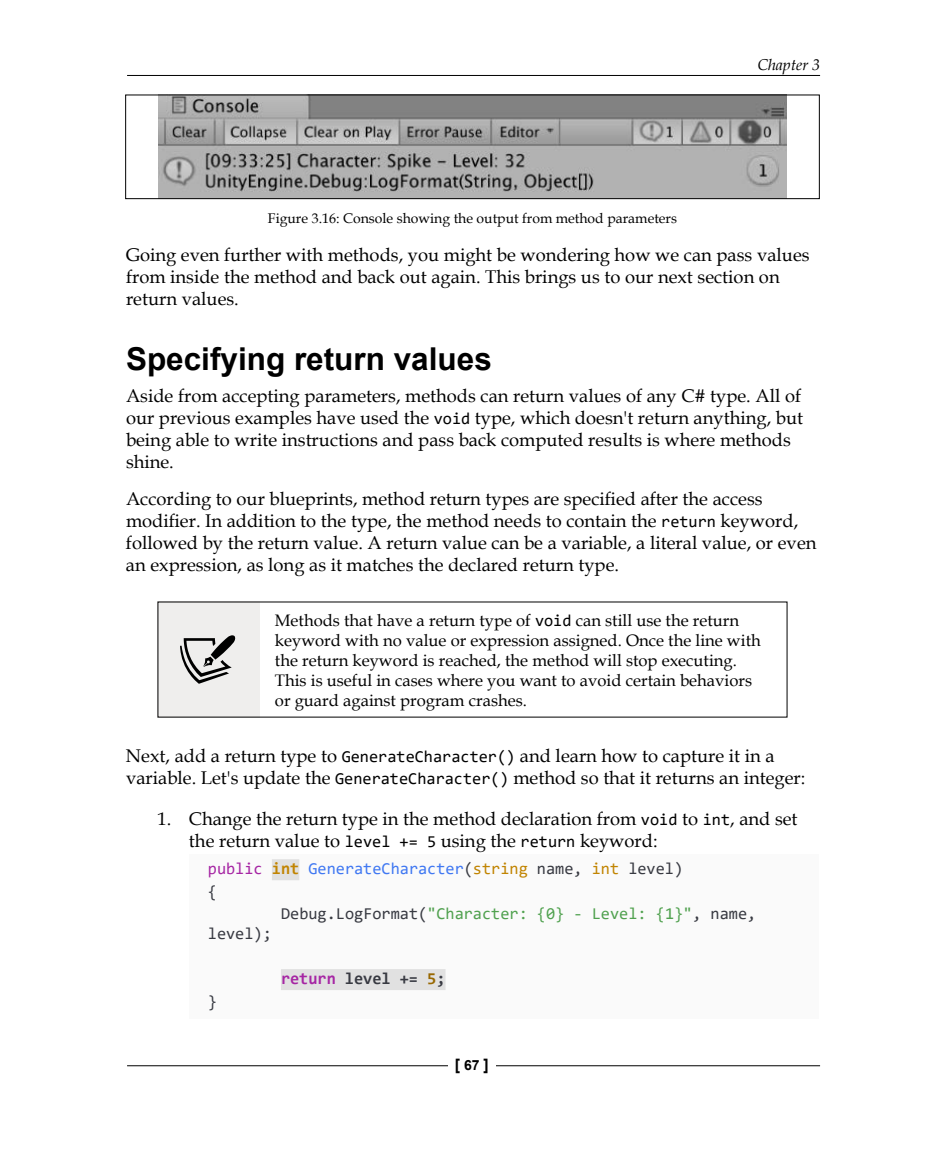
<style>
.page{position:relative;width:945px;height:1166px;background:#fff}
.page>*{position:absolute;margin:0;border:0;box-sizing:border-box;transform-origin:0 0}
.t1{font:700 31.5px "Arial";color:#000}
.t2{font:18.38px/22.1px "Book Antiqua";color:#000}
.t3{font:16.62px/19.9px "Book Antiqua";color:#000}
.t4{font:16.62px "Consolas";color:#4078f2}
.t5{font:16.62px "Consolas";color:#50a14f}
.t6{font:700 16.62px "Consolas";color:#383a42}
.t7{font:16.62px "Consolas";color:#383a42}
.t8{font:italic 15.75px "Book Antiqua";color:#000}
.t9{font:700 15.75px "Arial";color:#000}
.t10{font:14px "Book Antiqua";color:#000}
.s1{font-family:"Consolas";font-size:16.62px}
.s2{font-family:"Consolas"}
.s3{color:#a626a4}
.s4{font-weight:700;color:#c18401}
.s5{color:#383a42}
.s6{color:#c18401}
.s7{color:#986801}
.s8{font-size:14px}
</style>
<div class="page">
<hr style="left:127px;top:75px;width:693px;height:1px;background:#000">
<hr style="left:127px;top:1065px;width:693px;height:1px;background:#000">
<div style="left:448px;top:1058px;width:47px;height:16px;background:#fff"></div>
<div style="left:189px;top:854px;width:630px;height:164px;background:#fafafa"></div>
<div style="left:272px;top:859px;width:27px;height:21px;background:#e1e1e1"></div>
<div style="left:281px;top:969px;width:165px;height:21px;background:#e1e1e1"></div>
<img style="left:159px;top:96px;width:627px;height:101px">
<div style="left:125px;top:94px;width:695px;height:105px;border:1px solid #000"></div>
<div style="left:158px;top:602px;width:629px;height:115px;background:linear-gradient(to right,#f6f5f5,#fff)"></div>
<svg style="left:180px;top:635px;width:56px;height:48px"></svg>
<p class="t8" style="left:758px;top:54px;width:64px">Chapter 3</p>
<p class="t10" style="left:268px;top:209px;width:411px">Figure 3.16: Console showing the output from method parameters</p>
<p class="t2" style="left:126px;top:243px;width:685px">Going even further with methods, you might be wondering how we can pass values from inside the method and back out again. This brings us to our next section on return values.</p>
<h1 class="t1" style="left:126px;top:337px;width:367px">Specifying return values</h1>
<p class="t2" style="left:126px;top:384px;width:679px">Aside from accepting parameters, methods can return values of any C# type. All of our previous examples have used the <span class="s1">void</span> type, which doesn't return anything, but being able to write instructions and pass back computed results is where methods shine.</p>
<p class="t2" style="left:126px;top:487px;width:692px">According to our blueprints, method return types are specified after the access modifier. In addition to the type, the method needs to contain the <span class="s1">return</span> keyword, followed by the return value. A return value can be a variable, a literal value, or even an expression, as long as it matches the declared return type.</p>
<p class="t3" style="left:275px;top:610px;width:487px">Methods that have a return type of <span class="s2">void</span> can still use the return keyword with no value or expression assigned. Once the line with the return keyword is reached, the method will stop executing.<br>This is useful in cases where you want to avoid certain behaviors or guard against program crashes.</p>
<p class="t2" style="left:126px;top:743px;width:681px">Next, add a return type to <span class="s1">GenerateCharacter()</span> and learn how to capture it in a variable. Let's update the <span class="s1">GenerateCharacter()</span> method so that it returns an integer:</p>
<p class="t2" style="left:189px;top:807px;width:610px;text-indent:-32px">1. Change the return type in the method declaration from <span class="s1">void</span> to <span class="s1">int</span>, and set the return value to <span class="s1">level += 5</span> using the <span class="s1">return</span> keyword:</p>
<p class="t4" style="left:208px;top:857px;width:477px"><span class="s3">public</span> <span class="s4">int</span> GenerateCharacter<span class="s5">(</span><span class="s6">string</span> <span class="s5">name,</span> <span class="s6">int</span> <span class="s5">level)</span></p>
<p class="t7" style="left:208px;top:879px;width:11px">{</p>
<p class="t5" style="left:281px;top:902px;width:477px"><span class="s5">Debug.LogFormat(</span>"Character: {0} - Level: {1}"<span class="s5">, name,</span></p>
<p class="t7" style="left:208px;top:922px;width:66px">level);</p>
<p class="t6" style="left:281px;top:967px;width:166px"><span class="s3">return</span> level += <span class="s7">5</span>;</p>
<p class="t7" style="left:208px;top:989px;width:11px">}</p>
<p class="t9" style="left:455px;top:1053px;width:35px">[ <span class="s8">67</span> ]</p>
</div>
